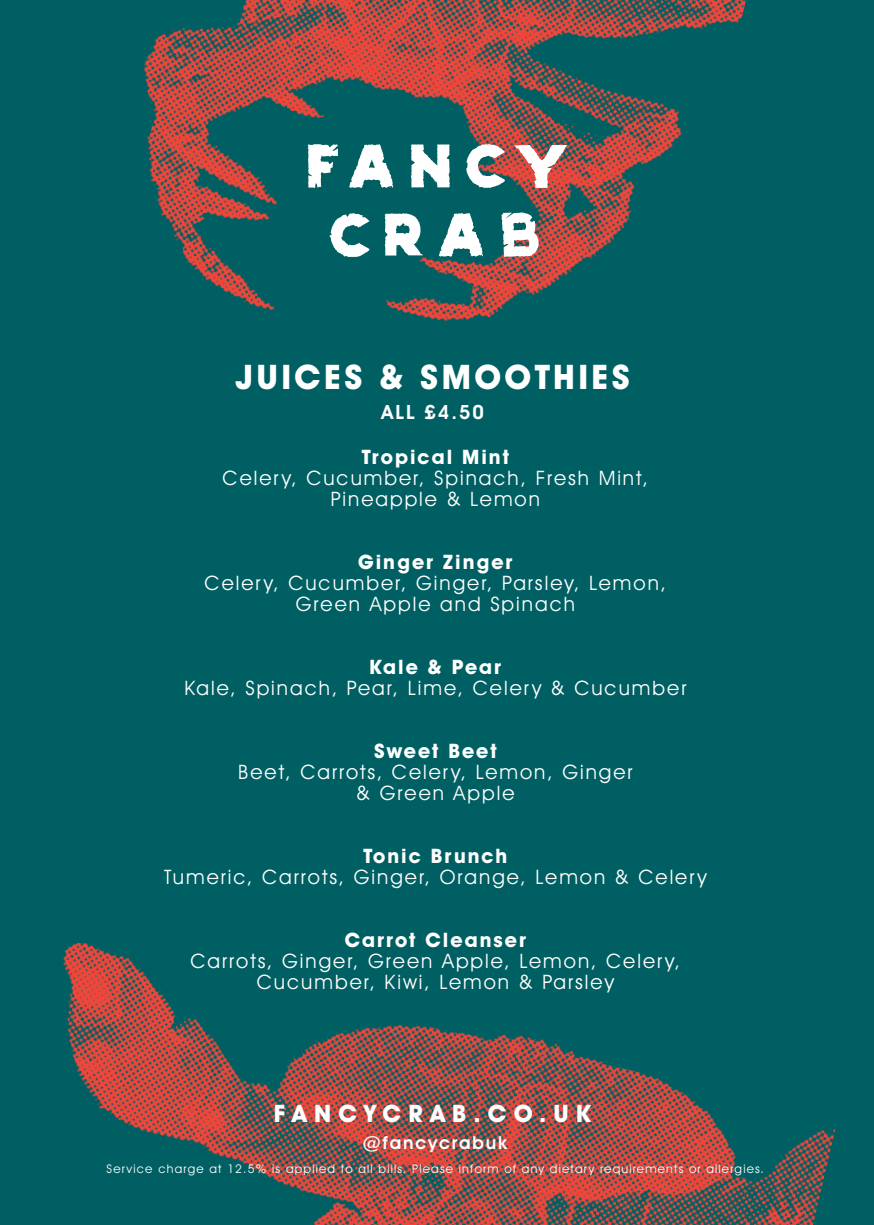
<style>
.page{position:relative;width:874px;height:1225px;background:#fff}
.page>*{position:absolute;margin:0;border:0;box-sizing:border-box;transform-origin:0 0}
.t1{font:700 34px "Avant Garde IT Cby BT";letter-spacing:.1em;color:#fff}
.t2{font:700 24.2px "Avant Garde IT Cby BT";letter-spacing:.3em;color:#fff}
.t3{font:20px/21px "Avant Garde IT Cby BT";letter-spacing:.1em;color:#fff;text-align:center}
.t4{font:700 20px "Avant Garde IT Cby BT";letter-spacing:.1em;color:#fff}
.t5{font:600 19.8px "Avant Garde IT Cby BT";color:#fff}
.t6{font:600 18px "Avant Garde IT Cby BT";letter-spacing:.1em;color:#fff}
.t7{font:12px "Avant Garde IT Cby BT";letter-spacing:.1em;color:#fff}
</style>
<div class="page">
<div style="left:0;top:0;width:873px;height:1225px;background:#005f62"></div>
<img style="left:63px;top:942px;width:773px;height:283px">
<img style="left:143px;top:0;width:602px;height:321px">
<svg style="left:307px;top:144px;width:31px;height:44px"></svg>
<svg style="left:349px;top:144px;width:44px;height:44px"></svg>
<svg style="left:514px;top:145px;width:53px;height:43px;background:#d2928e"></svg>
<svg style="left:466px;top:144px;width:38px;height:45px"></svg>
<svg style="left:328px;top:213px;width:41px;height:44px"></svg>
<svg style="left:384px;top:213px;width:38px;height:42px"></svg>
<svg style="left:500px;top:212px;width:38px;height:45px"></svg>
<svg style="left:438px;top:213px;width:45px;height:44px"></svg>
<svg style="left:408px;top:144px;width:42px;height:43px"></svg>
<h1 class="t1" style="left:235px;top:356px;width:395px">JUICES &amp; SMOOTHIES</h1>
<p class="t5" style="left:381px;top:400px;width:104px">ALL £4.50</p>
<p class="t4" style="left:361px;top:445px;width:149px">Tropical Mint</p>
<p class="t3" style="left:222px;top:467px;width:427px">Celery, Cucumber, Spinach, Fresh Mint,<br>Pineapple &amp; Lemon</p>
<p class="t4" style="left:358px;top:550px;width:156px">Ginger Zinger</p>
<p class="t3" style="left:204px;top:572px;width:463px">Celery, Cucumber, Ginger, Parsley, Lemon,<br>Green Apple and Spinach</p>
<p class="t4" style="left:369px;top:655px;width:133px">Kale &amp; Pear</p>
<p class="t3" style="left:184px;top:677px;width:503px">Kale, Spinach, Pear, Lime, Celery &amp; Cucumber</p>
<p class="t4" style="left:374px;top:739px;width:124px">Sweet Beet</p>
<p class="t3" style="left:238px;top:761px;width:395px">Beet, Carrots, Celery, Lemon, Ginger &amp; Green Apple</p>
<p class="t4" style="left:363px;top:844px;width:145px">Tonic Brunch</p>
<p class="t3" style="left:164px;top:866px;width:544px">Tumeric, Carrots, Ginger, Orange, Lemon &amp; Celery</p>
<p class="t4" style="left:344px;top:928px;width:183px">Carrot Cleanser</p>
<p class="t3" style="left:190px;top:950px;width:491px">Carrots, Ginger, Green Apple, Lemon, Celery,<br>Cucumber, Kiwi, Lemon &amp; Parsley</p>
<p class="t2" style="left:274px;top:1099px;width:318px">FANCYCRAB.CO.UK</p>
<p class="t6" style="left:362px;top:1131px;width:146px">@fancycrabuk</p>
<p class="t7" style="left:106px;top:1161px;width:658px">Service charge at 12.5% is applied to all bills. Please inform of any dietary requirements or allergies.</p>
</div>
